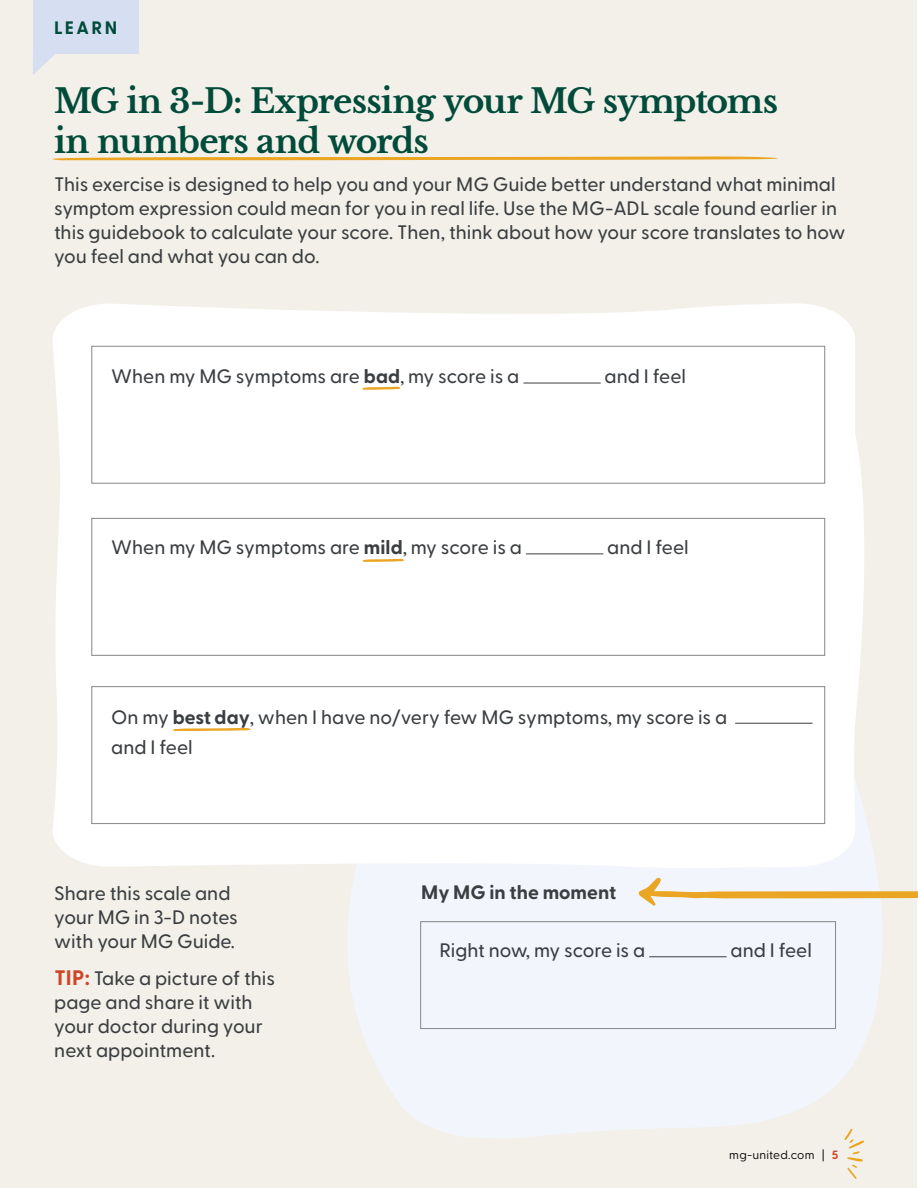
<style>
.page{position:relative;width:918px;height:1188px;background:#fff}
.page>*{position:absolute;margin:0;border:0;box-sizing:border-box;transform-origin:0 0}
.t1{font:700 33px/39.6px "Libre Baskerville";letter-spacing:-.03em;color:#014b3a}
.t2{font:500 19.5px/24px "Greycliff CF";color:#3a3e41}
.t3{font:700 19.5px "Greycliff CF";color:#3a3e41}
.t4{font:700 18px "Greycliff CF";letter-spacing:.13em;color:#014b3a}
.t5{font:12px "Greycliff CF";letter-spacing:.02em;color:#000}
.s1{font-weight:700}
.s2{font-weight:700;font-size:21px;color:#cf4627}
.s3{font-weight:700;color:#cf4627}
</style>
<div class="page">
<div style="left:1px;top:0;width:916px;height:1188px;background:#f3f0e9"></div>
<svg style="left:347px;top:869px;width:536px;height:270px;background:#f2f4f8"></svg>
<div style="left:53px;top:303px;width:823px;height:566px;background:#fff"></div>
<div style="left:91px;top:346px;width:734px;height:138px;border:1px solid #878688"></div>
<div style="left:91px;top:518px;width:734px;height:138px;border:1px solid #878688"></div>
<div style="left:91px;top:686px;width:734px;height:138px;border:1px solid #878688"></div>
<svg style="left:52px;top:156px;width:726px;height:4px"></svg>
<svg style="left:638px;top:878px;width:280px;height:28px;background:#f0e0c2"></svg>
<hr style="left:526px;top:553px;width:77px;height:1px;background:#3a3e41">
<svg style="left:362px;top:559px;width:42px;height:3px"></svg>
<hr style="left:735px;top:723px;width:78px;height:1px;background:#3a3e41">
<svg style="left:172px;top:728px;width:80px;height:3px"></svg>
<hr style="left:523px;top:383px;width:78px;height:1px;background:#3a3e41">
<svg style="left:362px;top:387px;width:39px;height:3px"></svg>
<div style="left:420px;top:921px;width:416px;height:108px;border:1px solid #878688"></div>
<hr style="left:649px;top:956px;width:78px;height:1px;background:#3a3e41">
<svg style="left:844px;top:1129px;width:20px;height:50px"></svg>
<svg style="left:33px;top:54px;width:22px;height:21px"></svg>
<div style="left:33px;top:0;width:106px;height:54px;background:#d6dff1"></div>
<p class="t4" style="left:54px;top:17px;width:65px">LEARN</p>
<h1 class="t1" style="left:54px;top:81px;width:726px">MG in 3-D: Expressing your MG symptoms in numbers and words</h1>
<p class="t2" style="left:54px;top:173px;width:793px">This exercise is designed to help you and your MG Guide better understand what minimal symptom expression could mean for you in real life. Use the MG-ADL scale found earlier in this guidebook to calculate your score. Then, think about how your score translates to how you feel and what you can do.</p>
<p class="t2" style="left:111px;top:365px;width:410px">When my MG symptoms are <span class="s1">bad</span>, my score is a</p>
<p class="t2" style="left:605px;top:365px;width:83px">and I feel</p>
<p class="t2" style="left:111px;top:536px;width:412px">When my MG symptoms are <span class="s1">mild</span>, my score is a</p>
<p class="t2" style="left:607px;top:536px;width:83px">and I feel</p>
<p class="t2" style="left:111px;top:702px;width:618px;line-height:30.8px">On my <span class="s1">best day</span>, when I have no/very few MG symptoms, my score is a and I feel</p>
<p class="t2" style="left:54px;top:881px;width:178px">Share this scale and</p>
<p class="t3" style="left:421px;top:881px;width:197px">My MG in the moment</p>
<p class="t2" style="left:54px;top:905px;width:185px">your MG in 3-D notes with your MG Guide.</p>
<p class="t2" style="left:54px;top:967px;width:222px"><span class="s2">TIP:</span> Take a picture of this page and share it with your doctor during your next appointment.</p>
<p class="t2" style="left:440px;top:939px;width:207px">Right now, my score is a</p>
<p class="t2" style="left:731px;top:939px;width:83px">and I feel</p>
<p class="t5" style="left:729px;top:1147px;width:111px">mg-united.com | <span class="s3">5</span></p>
</div>
